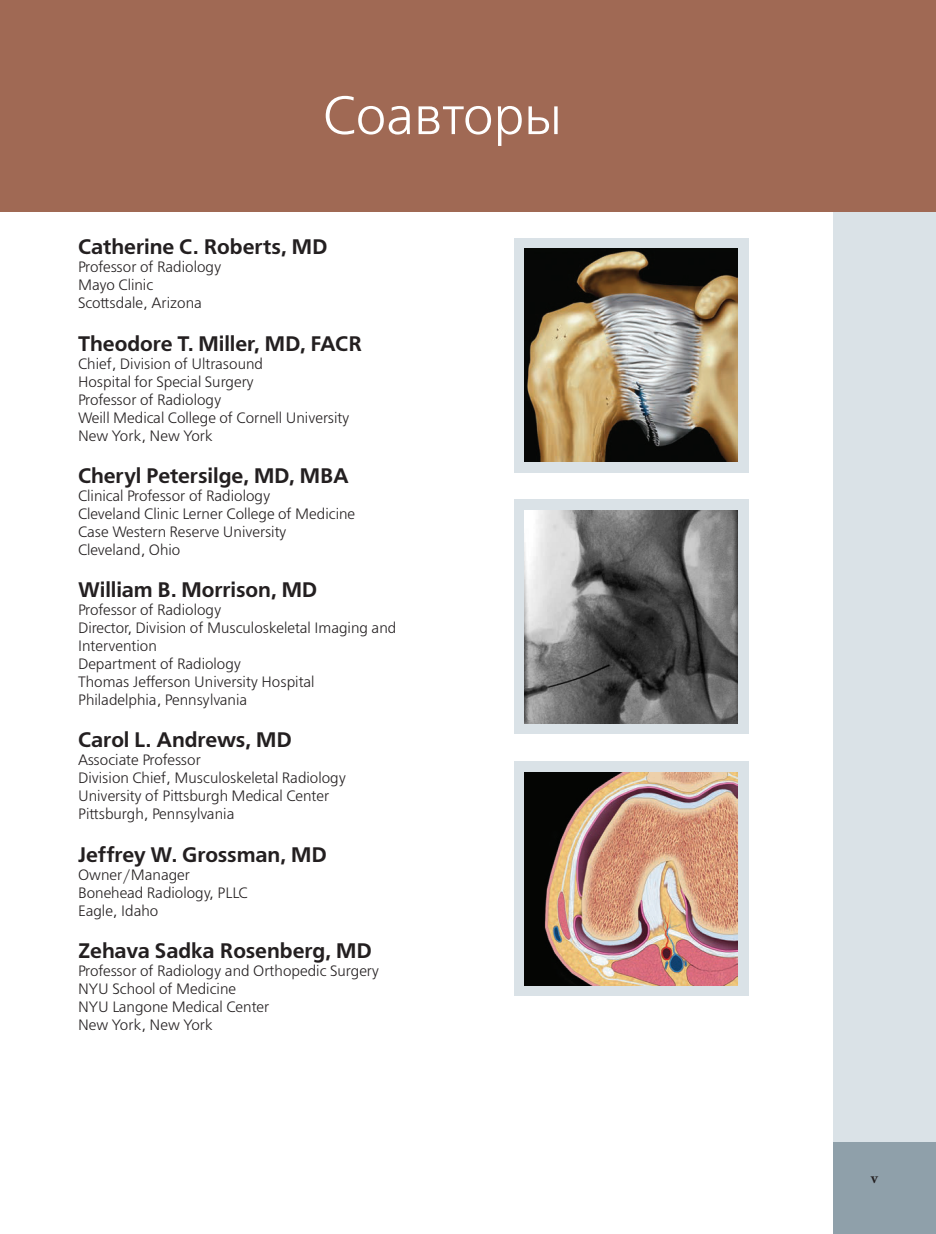
<style>
.page{position:relative;width:936px;height:1234px;background:#fff}
.page>*{position:absolute;margin:0;border:0;box-sizing:border-box;transform-origin:0 0}
.t1{font:54px "Free Set Light C";color:#fff}
.t2{font:700 21px "Free Set C";letter-spacing:-.005em;color:#231f20}
.t3{font:15px/18px "Free Set Light C";color:#231f20}
.t4{font:700 15px "Minion Cyr";color:#231f20}
</style>
<div class="page">
<div style="left:833px;top:0;width:102px;height:1142px;background:#dae2e7"></div>
<div style="left:833px;top:1142px;width:102px;height:91px;background:#8fa0aa"></div>
<div style="left:0;top:0;width:935px;height:212px;background:#a06954"></div>
<div style="left:514px;top:238px;width:234px;height:234px;background:#dae2e7"></div>
<div style="left:514px;top:500px;width:234px;height:233px;background:#dae2e7"></div>
<div style="left:514px;top:761px;width:234px;height:234px;background:#dae2e7"></div>
<img style="left:525px;top:249px;width:212px;height:212px">
<img style="left:525px;top:510px;width:212px;height:213px">
<img style="left:525px;top:772px;width:212px;height:212px">
<h1 class="t1" style="left:323px;top:87px;width:241px">Соавторы</h1>
<h2 class="t2" style="left:78px;top:235px;width:251px">Catherine C. Roberts, MD</h2>
<p class="t3" style="left:78px;top:259px;width:145px">Professor of Radiology<br>Mayo Clinic<br>Scottsdale, Arizona</p>
<h2 class="t2" style="left:78px;top:331px;width:286px">Theodore T. Miller, MD, FACR</h2>
<p class="t3" style="left:78px;top:355px;width:273px">Chief, Division of Ultrasound<br>Hospital for Special Surgery<br>Professor of Radiology<br>Weill Medical College of Cornell University<br>New York, New York</p>
<h2 class="t2" style="left:78px;top:463px;width:272px">Cheryl Petersilge, MD, MBA</h2>
<p class="t3" style="left:78px;top:487px;width:279px">Clinical Professor of Radiology<br>Cleveland Clinic Lerner College of Medicine<br>Case Western Reserve University<br>Cleveland, Ohio</p>
<h2 class="t2" style="left:78px;top:577px;width:241px">William B. Morrison, MD</h2>
<p class="t3" style="left:78px;top:601px;width:320px">Professor of Radiology<br>Director, Division of Musculoskeletal Imaging and<br>Intervention<br>Department of Radiology<br>Thomas Jefferson University Hospital<br>Philadelphia, Pennsylvania</p>
<h2 class="t2" style="left:78px;top:728px;width:215px">Carol L. Andrews, MD</h2>
<p class="t3" style="left:78px;top:751px;width:269px">Associate Professor<br>Division Chief, Musculoskeletal Radiology University of Pittsburgh Medical Center Pittsburgh, Pennsylvania</p>
<h2 class="t2" style="left:78px;top:842px;width:250px">Jeffrey W. Grossman, MD</h2>
<p class="t3" style="left:78px;top:866px;width:171px">Owner/Manager<br>Bonehead Radiology, PLLC<br>Eagle, Idaho</p>
<h2 class="t2" style="left:78px;top:938px;width:295px">Zehava Sadka Rosenberg, MD</h2>
<p class="t3" style="left:78px;top:962px;width:302px">Professor of Radiology and Orthopedic Surgery<br>NYU School of Medicine<br>NYU Langone Medical Center<br>New York, New York</p>
<p class="t4" style="left:870px;top:1169px;width:9px">v</p>
</div>
